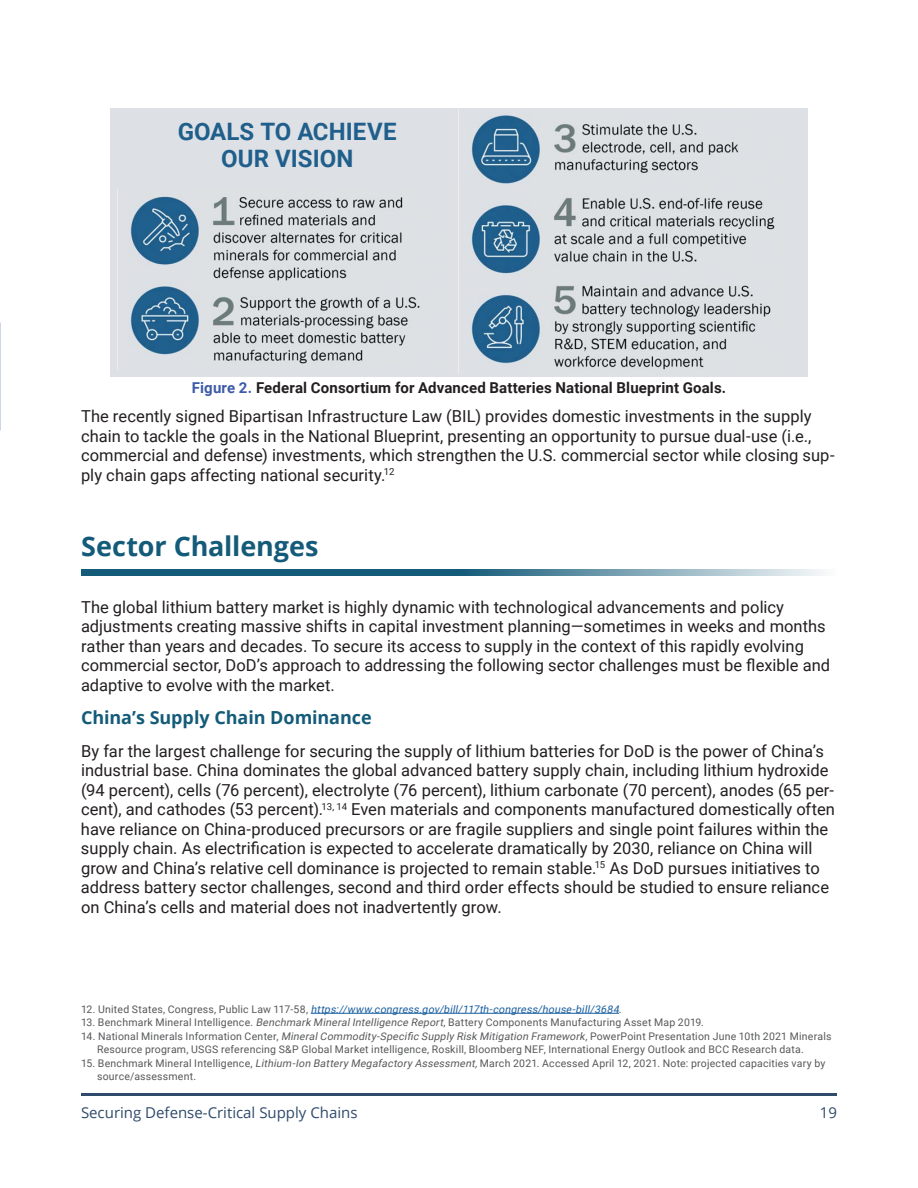
<style>
.page{position:relative;width:918px;height:1188px;background:#fff}
.page>*{position:absolute;margin:0;border:0;box-sizing:border-box;transform-origin:0 0}
.Main_Body_Headers{font:700 27px "Open Sans";letter-spacing:-.005em;color:#145b79}
.Main_Body_Text{font:700 24px/27px "Roboto";letter-spacing:.005em;color:#205f8b;text-align:center}
.Main_Body_Sub-Header{font:700 18px "Open Sans";letter-spacing:-.005em;color:#145b79}
.Main_Body_Text-2{font:16.5px/19.5px "Roboto";color:#231f20}
.Main_Body_Text-3{font:700 15px "Roboto";letter-spacing:.01em;color:#231f20}
.t1{font:15px "Open Sans";color:#2f4a6a}
.Main_Body_Text-4{font:10.5px/13.5px "Roboto";letter-spacing:.02em;color:#57585a}
.Main_Body_Text-5{font:italic 10.5px "Roboto";color:#175d9e}
.s1{color:#3d5ba8}
.s2{font-style:normal;color:#57585a}
.s3{font-style:italic}
</style>
<div class="page">
<hr style="left:81px;top:1094px;width:756px;height:2px;background:#2f4a6a">
<hr style="left:311px;top:1013px;width:308px;height:1px;background:#175d9e">
<svg style="left:81px;top:569px;width:743px;height:7px;background:#4a8198"></svg>
<div style="left:110px;top:108px;width:698px;height:268px;background:#dde0e5"></div>
<img style="left:117px;top:188px;width:342px;height:181px">
<img style="left:469px;top:114px;width:306px;height:256px">
<p class="Main_Body_Text" style="left:178px;top:117px;width:220px">GOALS TO ACHIEVE<br>OUR VISION</p>
<p class="Main_Body_Text-3" style="left:192px;top:377px;width:534px"><span class="s1">Figure 2.</span> Federal Consortium for Advanced Batteries National Blueprint Goals.</p>
<p class="Main_Body_Text-2" style="left:81px;top:406px;width:755px">The recently signed Bipartisan Infrastructure Law (BIL) provides domestic investments in the supply chain to tackle the goals in the National Blueprint, presenting an opportunity to pursue dual-use (i.e., commercial and defense) investments, which strengthen the U.S. commercial sector while closing sup&shy;ply chain gaps affecting national security.<sup>12</sup></p>
<p class="Main_Body_Headers" style="left:81px;top:527px;width:239px">Sector Challenges</p>
<p class="Main_Body_Text-2" style="left:81px;top:597px;width:751px">The global lithium battery market is highly dynamic with technological advancements and policy adjustments creating massive shifts in capital investment planning—sometimes in weeks and months rather than years and decades. To secure its access to supply in the context of this rapidly evolving commercial sector, DoD’s approach to addressing the following sector challenges must be flexible and adaptive to evolve with the market.</p>
<p class="Main_Body_Sub-Header" style="left:81px;top:705px;width:292px">China’s Supply Chain Dominance</p>
<p class="Main_Body_Text-2" style="left:81px;top:741px;width:756px">By far the largest challenge for securing the supply of lithium batteries for DoD is the power of China’s industrial base. China dominates the global advanced battery supply chain, including lithium hydroxide (94 percent), cells (76 percent), electrolyte (76 percent), lithium carbonate (70 percent), anodes (65 per&shy;cent), and cathodes (53 percent).<sup>13,</sup> <sup>14</sup> Even materials and components manufactured domestically often have reliance on China-produced precursors or are fragile suppliers and single point failures within the supply chain. As electrification is expected to accelerate dramatically by 2030, reliance on China will grow and China’s relative cell dominance is projected to remain stable.<sup>15</sup> As DoD pursues initiatives to address battery sector challenges, second and third order effects should be studied to ensure reliance on China’s cells and material does not inadvertently grow.</p>
<p class="Main_Body_Text-5" style="left:81px;top:1001px;width:542px"><span class="s2">1 2 . U n i t e d S t a t e s , C o n g r e s s , P u b l i c L a w 11 7- 5 8 ,</span> https://www. congress. gov/bill/117th-congress/house-bill/3684<span class="s2">.</span></p>
<p class="Main_Body_Text-4" style="left:81px;top:1015px;width:623px">13. Benchmark Mineral Intelligence. <span class="s3">Benchmark MineralIntelligence Report</span>, Battery Components Manufacturing Asset Map 2019.</p>
<p class="Main_Body_Text-4" style="left:97px;top:1029px;width:736px;text-indent:-16px">14. National Minerals Information Center, <span class="s3">MineralCommodity-Specific Supply Risk Mitigation Framework,</span>PowerPoint Presentation June 10th 2021 Minerals<br>Resource program, USGS referencing S&amp;P Global Market intelligence, Roskill, Bloomberg NEF, International Energy Outlook and BCC Research data.</p>
<p class="Main_Body_Text-4" style="left:97px;top:1056px;width:730px;text-indent:-16px">15. Benchmark Mineral Intelligence, <span class="s3">Lithium-Ion Battery Megafactory Assessment,</span>March 2021. Accessed April 12, 2021. Note: projected capacities vary by source/assessment.</p>
<p class="t1" style="left:81px;top:1103px;width:278px">Securing Defense-Critical Supply Chains</p>
<p class="t1" style="left:820px;top:1103px;width:19px">19</p>
</div>
